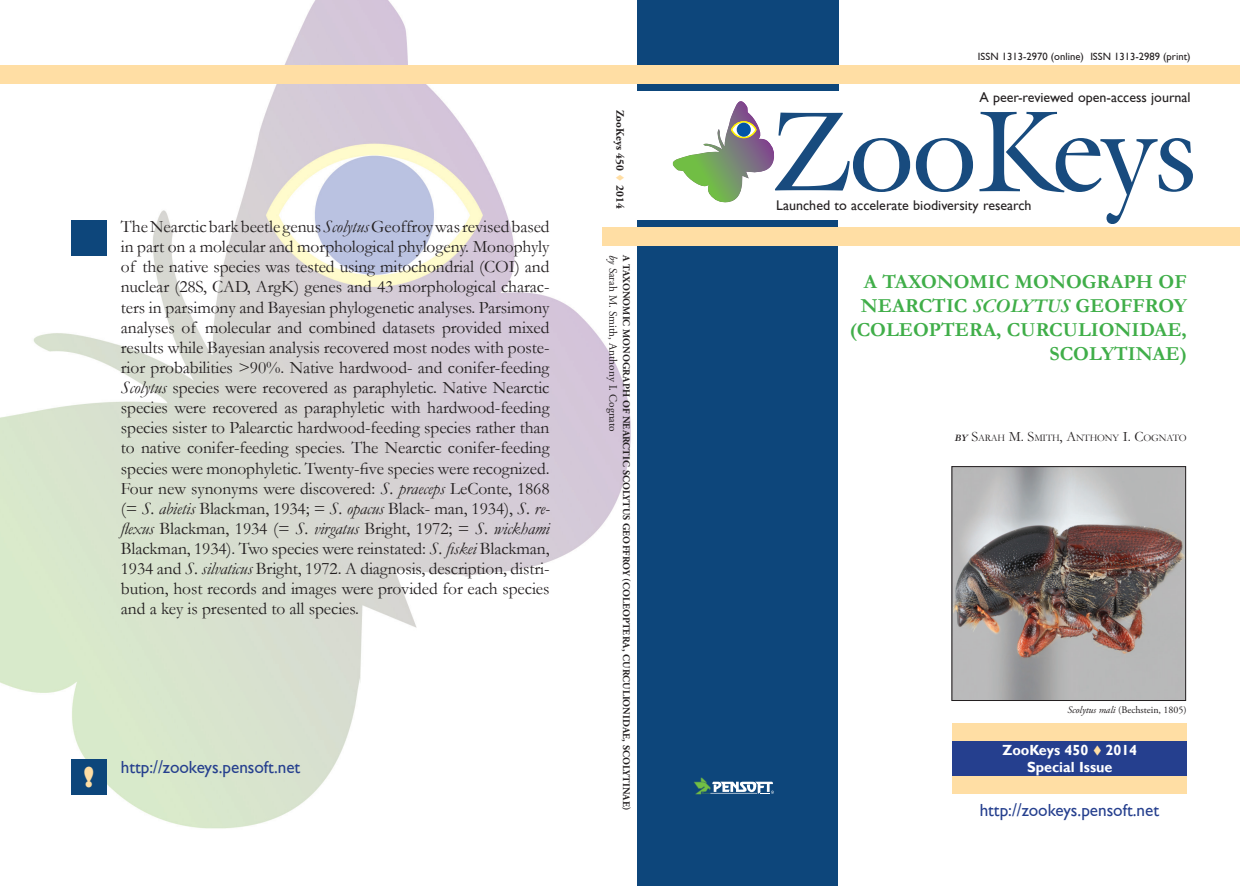
<style>
.page{position:relative;width:1240px;height:886px;background:#fff}
.page>*{position:absolute;margin:0;border:0;box-sizing:border-box;transform-origin:0 0}
.t1{font:800 27.12px "Gill Sans";color:#ffdea4}
.t2{font:700 20px/24px "Garamond";color:#40ae49;text-align:right}
.t3{font:17.5px/20.1px "Garamond";letter-spacing:-.005em;color:#231f20;text-align:justify}
.t4{font:17.5px "Gill Sans";color:#253f8e}
.t5{font:700 14.62px/17.6px "Gill Sans";color:#fff;text-align:center}
.t6{font:14px "Gill Sans";color:#231f20}
.t7{font:11.25px "Adobe Garamond Pro";color:#231f20}
.t8{font:700 11.25px "Adobe Garamond Pro";color:#231f20}
.t9{font:10.62px "Gill Sans";color:#231f20}
.t10{font:10.12px "Garamond";letter-spacing:-.015em;color:#231f20}
.t11{font:700 10px "Adobe Garamond Pro";letter-spacing:.015em;color:#231f20}
.t12{font:10px "Adobe Garamond Pro";color:#231f20}
.s1{font-style:italic}
.s2{color:#ffdea4}
.s3{font-weight:700;font-style:italic}
.s4{font-size:14.38px}
</style>
<div class="page">
<img style="left:0;top:0;width:654px;height:829px">
<div style="left:637px;top:221px;width:200px;height:665px;background:#0d467b"></div>
<div style="left:637px;top:0;width:201px;height:91px;background:#0d467b"></div>
<svg style="left:694px;top:777px;width:79px;height:17px"></svg>
<div style="left:0;top:65px;width:1239px;height:19px;background:#ffdea4"></div>
<div style="left:602px;top:228px;width:637px;height:18px;background:#ffdea4"></div>
<svg style="left:672px;top:101px;width:237px;height:102px"></svg>
<svg style="left:915px;top:138px;width:57px;height:54px"></svg>
<svg style="left:979px;top:112px;width:213px;height:112px"></svg>
<div style="left:952px;top:740px;width:234px;height:36px;background:#253f8e"></div>
<div style="left:952px;top:723px;width:234px;height:17px;background:#ffdea4"></div>
<div style="left:952px;top:776px;width:234px;height:18px;background:#ffdea4"></div>
<div style="left:71px;top:759px;width:36px;height:35px;background:#0d467b"></div>
<div style="left:71px;top:221px;width:35px;height:35px;background:#0d467b"></div>
<img style="left:953px;top:468px;width:230px;height:231px">
<div style="left:951px;top:466px;width:234px;height:235px;border:1px solid #231f20"></div>
<p class="t3" style="left:121px;top:216px;width:430px">The Nearctic bark beetle genus <span class="s1">Scolytus</span> Geoffroy was revised based in part on a molecular and morphological phylogeny. Monophyly of the native species was tested using mitochondrial (COI) and nuclear (28S, CAD, ArgK) genes and 43 morphological charac&shy;ters in parsimony and Bayesian phylogenetic analyses. Parsimony analyses of molecular and combined datasets provided mixed results while Bayesian analysis recovered most nodes with poste&shy;rior probabilities &gt;90%. Native hardwood- and conifer-feeding <span class="s1">Scolytus</span> species were recovered as paraphyletic. Native Nearctic species were recovered as paraphyletic with hardwood-feeding species sister to Palearctic hardwood-feeding species rather than to native conifer-feeding species. The Nearctic conifer-feeding species were monophyletic. Twenty-five species were recognized.<br>Four new synonyms were discovered: <span class="s1">S. praeceps</span> LeConte, 1868 (= <span class="s1">S. abietis</span> Blackman, 1934; = <span class="s1">S. opacus</span> Black- man, 1934), <span class="s1">S. re&shy;flexus</span> Blackman, 1934 (= <span class="s1">S. virgatus</span> Bright, 1972; = <span class="s1">S. wickhami </span>Blackman, 1934). Two species were reinstated: <span class="s1">S. fiskei</span> Blackman, 1934 and <span class="s1">S. silvaticus</span> Bright, 1972. A diagnosis, description, distri&shy;bution, host records and images were provided for each species and a key is presented to all species.</p>
<h1 class="t1" style="left:84px;top:760px;width:12px">!</h1>
<p class="t4" style="left:121px;top:757px;width:181px">http://zookeys.pensoft.net</p>
<p class="t8" style="left:626px;top:110px;width:101px;rotate:90deg">ZooKeys 450 <span class="s2">▼</span> 2014</p>
<p class="t7" style="left:620px;top:255px;width:178px;rotate:90deg"><span class="s1">by</span>Sarah M. Smith, Anthony I. Cognato</p>
<p class="t11" style="left:632px;top:255px;width:556px;rotate:90deg">A TAXONOMIC MONOGRAPH OF NEARCTIC SCOLYTUS GEOFFROY (COLEOPTERA, CURCULIONIDAE, SCOLYTINAE)</p>
<p class="t9" style="left:977px;top:50px;width:214px">ISSN 1313-2970 (online) ISSN 1313-2989 (print)</p>
<p class="t6" style="left:979px;top:89px;width:213px">A peer-reviewed open-access journal</p>
<p class="t6" style="left:776px;top:197px;width:257px">Launched to accelerate biodiversity research</p>
<p class="t2" style="left:849px;top:269px;width:338px">A TAXONOMIC MONOGRAPH OF<br>NEARCTIC <span class="s1">SCOLYTUS</span> GEOFFROY (COLEOPTERA, CURCULIONIDAE,<br>SCOLYTINAE)</p>
<p class="t10" style="left:954px;top:431px;width:233px"><span class="s3">by</span> <span class="s4">S</span>ARAH <span class="s4">M. S</span>MITH<span class="s4">, A</span>NTHONY <span class="s4">I. C</span>OGNATO</p>
<p class="t12" style="left:1067px;top:703px;width:121px"><span class="s1">Scolytus mali</span> (Bechstein, 1805)</p>
<p class="t5" style="left:1002px;top:741px;width:136px">ZooKeys 450 <span class="s2">▼</span> 2014<br>Special Issue</p>
<p class="t4" style="left:979px;top:800px;width:181px">http://zookeys.pensoft.net</p>
</div>
